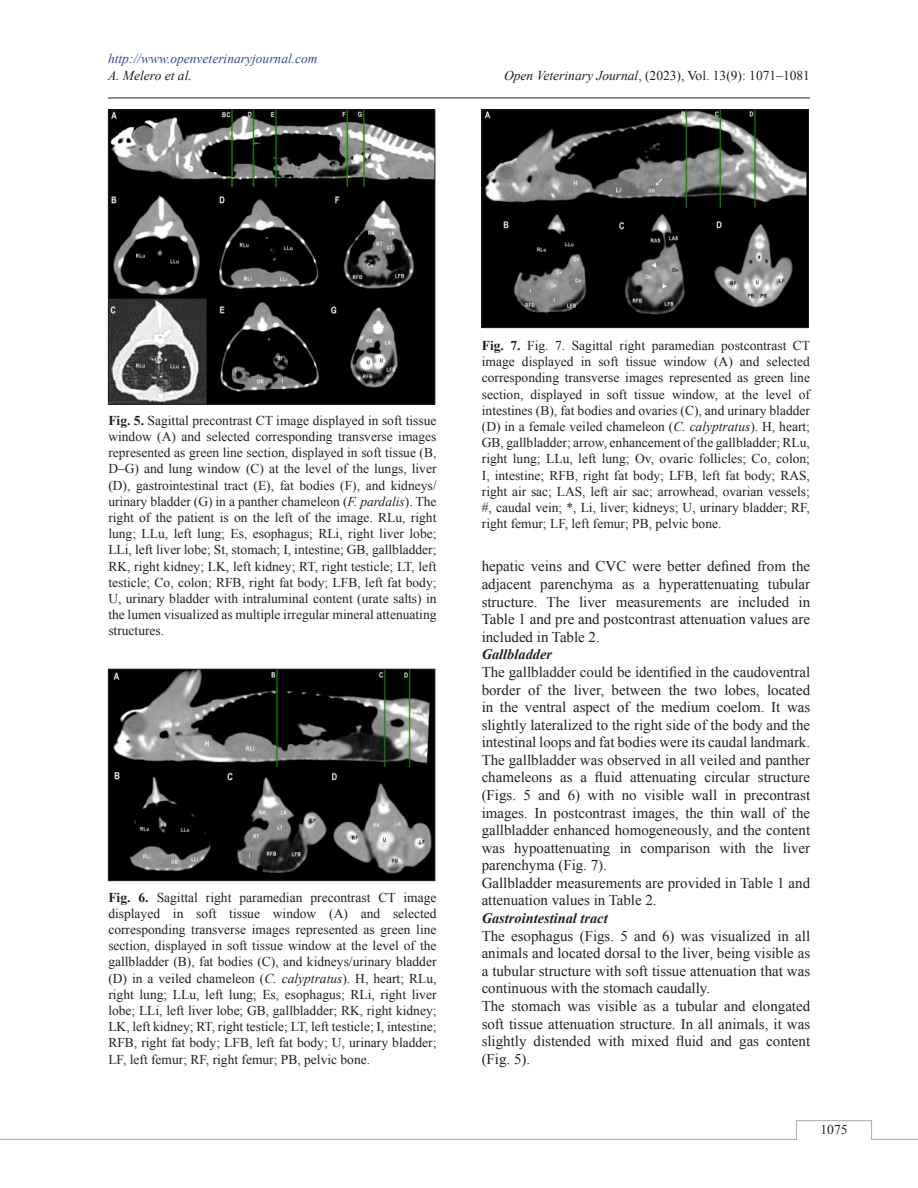
<style>
.page{position:relative;width:918px;height:1188px;background:#fff}
.page>*{position:absolute;margin:0;border:0;box-sizing:border-box;transform-origin:0 0}
.t1{font:15px/17.5px "Times New Roman";color:#231f20}
.t2{font:italic 700 14.4px "Times New Roman";color:#231f20}
.t3{font:13.5px/16.2px "Times New Roman";color:#231f20;text-align:justify}
.t4{font:italic 13.5px "Times New Roman";color:#304d94}
.t5{font:italic 13.5px "Times New Roman";color:#231f20}
.s1{font-style:italic}
.s2{font-weight:700}
</style>
<div class="page">
<hr style="left:108px;top:98px;width:702px;height:1px;background:#231f20">
<svg style="left:0;top:1120px;width:918px;height:20px"></svg>
<img style="left:110px;top:112px;width:323px;height:291px">
<div style="left:108px;top:110px;width:327px;height:295px;border:1px solid #231f20"></div>
<img style="left:110px;top:671px;width:323px;height:208px">
<div style="left:108px;top:669px;width:327px;height:212px;border:1px solid #231f20"></div>
<img style="left:484px;top:112px;width:323px;height:214px">
<div style="left:482px;top:110px;width:327px;height:218px;border:1px solid #231f20"></div>
<p class="t4" style="left:108px;top:50px;width:211px">http://www.openveterinaryjournal.com</p>
<p class="t5" style="left:108px;top:66px;width:85px">A. Melero et al.</p>
<p class="t3" style="left:504px;top:67px;width:307px"><span class="s1">Open Veterinary Journal</span>, (2023), Vol. 13(9): 1071–1081</p>
<p class="t3" style="left:108px;top:412px;width:330px"><span class="s2">Fig. 5.</span> Sagittal precontrast CT image displayed in soft tissue window (A) and selected corresponding transverse images represented as green line section, displayed in soft tissue (B, D–G) and lung window (C) at the level of the lungs, liver (D), gastrointestinal tract (E), fat bodies (F), and kidneys/ urinary bladder (G) in a panther chameleon (<span class="s1">F. pardalis</span>). The right of the patient is on the left of the image. RLu, right lung; LLu, left lung; Es, esophagus; RLi, right liver lobe; LLi, left liver lobe; St, stomach; I, intestine; GB, gallbladder; RK, right kidney; LK, left kidney; RT, right testicle; LT, left testicle; Co, colon; RFB, right fat body; LFB, left fat body; U, urinary bladder with intraluminal content (urate salts) in the lumen visualized as multiple irregular mineral attenuating structures.</p>
<p class="t3" style="left:108px;top:889px;width:330px"><span class="s2">Fig. 6.</span> Sagittal right paramedian precontrast CT image displayed in soft tissue window (A) and selected corresponding transverse images represented as green line section, displayed in soft tissue window at the level of the gallbladder (B), fat bodies (C), and kidneys/urinary bladder (D) in a veiled chameleon (<span class="s1">C. calyptratus</span>). H, heart; RLu, right lung; LLu, left lung; Es, esophagus; RLi, right liver lobe; LLi, left liver lobe; GB, gallbladder; RK, right kidney; LK, left kidney; RT, right testicle; LT, left testicle; I, intestine; RFB, right fat body; LFB, left fat body; U, urinary bladder; LF, left femur; RF, right femur; PB, pelvic bone.</p>
<p class="t3" style="left:482px;top:337px;width:330px"><span class="s2">Fig. 7.</span> Fig. 7. Sagittal right paramedian postcontrast CT image displayed in soft tissue window (A) and selected corresponding transverse images represented as green line section, displayed in soft tissue window, at the level of intestines (B), fat bodies and ovaries (C), and urinary bladder (D) in a female veiled chameleon (<span class="s1">C. calyptratus</span>). H, heart; GB, gallbladder; arrow, enhancement of the gallbladder; RLu, right lung; LLu, left lung; Ov, ovaric follicles; Co, colon; I, intestine; RFB, right fat body; LFB, left fat body; RAS, right air sac; LAS, left air sac; arrowhead, ovarian vessels; #, caudal vein; *, Li, liver; kidneys; U, urinary bladder; RF, right femur; LF, left femur; PB, pelvic bone.</p>
<p class="t1" style="left:482px;top:557px;width:330px;text-align:justify">hepatic veins and CVC were better defined from the adjacent parenchyma as a hyperattenuating tubular structure. The liver measurements are included in Table 1 and pre and postcontrast attenuation values are included in Table 2.</p>
<p class="t2" style="left:482px;top:645px;width:72px">Gallbladder</p>
<p class="t1" style="left:482px;top:663px;width:330px">The gallbladder could be identified in the caudoventral border of the liver, between the two lobes, located in the ventral aspect of the medium coelom. It was slightly lateralized to the right side of the body and the intestinal loops and fat bodies were its caudal landmark.<br>The gallbladder was observed in all veiled and panther chameleons as a fluid attenuating circular structure (Figs. 5 and 6) with no visible wall in precontrast images. In postcontrast images, the thin wall of the gallbladder enhanced homogeneously, and the content was hypoattenuating in comparison with the liver parenchyma (Fig. 7).<br>Gallbladder measurements are provided in Table 1 and attenuation values in Table 2.</p>
<p class="t2" style="left:482px;top:908px;width:128px">Gastrointestinal tract</p>
<p class="t1" style="left:482px;top:927px;width:330px">The esophagus (Figs. 5 and 6) was visualized in all animals and located dorsal to the liver, being visible as a tubular structure with soft tissue attenuation that was continuous with the stomach caudally.<br>The stomach was visible as a tubular and elongated soft tissue attenuation structure. In all animals, it was slightly distended with mixed fluid and gas content (Fig. 5).</p>
<p class="t3" style="left:820px;top:1121px;width:28px">1075</p>
</div>
